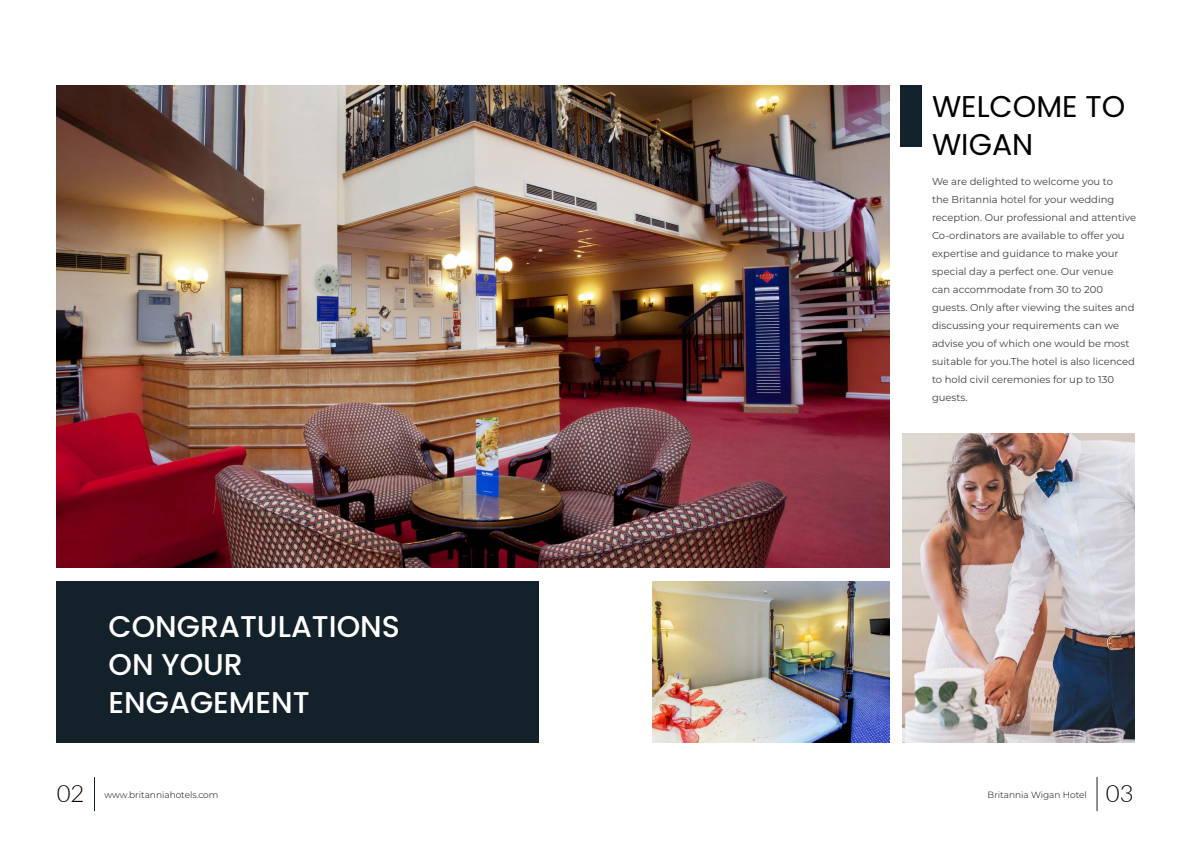
<style>
.page{position:relative;width:1191px;height:842px;background:#fff}
.page>*{position:absolute;margin:0;border:0;box-sizing:border-box;transform-origin:0 0}
.t1{font:500 30px/38px "Poppins";color:#fff}
.t2{font:30px/38px "Poppins";color:#000}
.t3{font:300 24px "Lato";color:#000}
.t4{font:10px/18px "Montserrat";color:#414042}
.t5{font:300 9px "Montserrat";color:#000}
</style>
<div class="page">
<img style="left:652px;top:581px;width:237px;height:162px">
<img style="left:57px;top:85px;width:832px;height:482px">
<img style="left:902px;top:434px;width:232px;height:309px">
<div style="left:900px;top:85px;width:21px;height:62px;background:#12212a"></div>
<div style="left:57px;top:581px;width:482px;height:162px;background:#12212a"></div>
<hr style="left:94px;top:777px;width:1px;height:34px;background:#12212a">
<hr style="left:1096px;top:777px;width:1px;height:34px;background:#12212a">
<h1 class="t1" style="left:109px;top:607px;width:293px">CONGRATULATIONS<br>ON YOUR<br>ENGAGEMENT</h1>
<h1 class="t2" style="left:932px;top:87px;width:195px">WELCOME TO<br>WIGAN</h1>
<p class="t4" style="left:932px;top:173px;width:206px">We are delighted to welcome you to<br>the Britannia hotel for your wedding reception. Our professional and attentive Co-ordinators are available to offer you expertise and guidance to make your special day a perfect one. Our venue<br>can accommodate from 30 to 200 guests. Only after viewing the suites and discussing your requirements can we advise you of which one would be most suitable for you.The hotel is also licenced to hold civil ceremonies for up to 130 guests.</p>
<h2 class="t3" style="left:57px;top:777px;width:29px">02</h2>
<p class="t5" style="left:104px;top:789px;width:115px">www.britanniahotels.com</p>
<p class="t5" style="left:987px;top:789px;width:101px">Britannia Wigan Hotel</p>
<h2 class="t3" style="left:1106px;top:777px;width:29px">03</h2>
</div>
